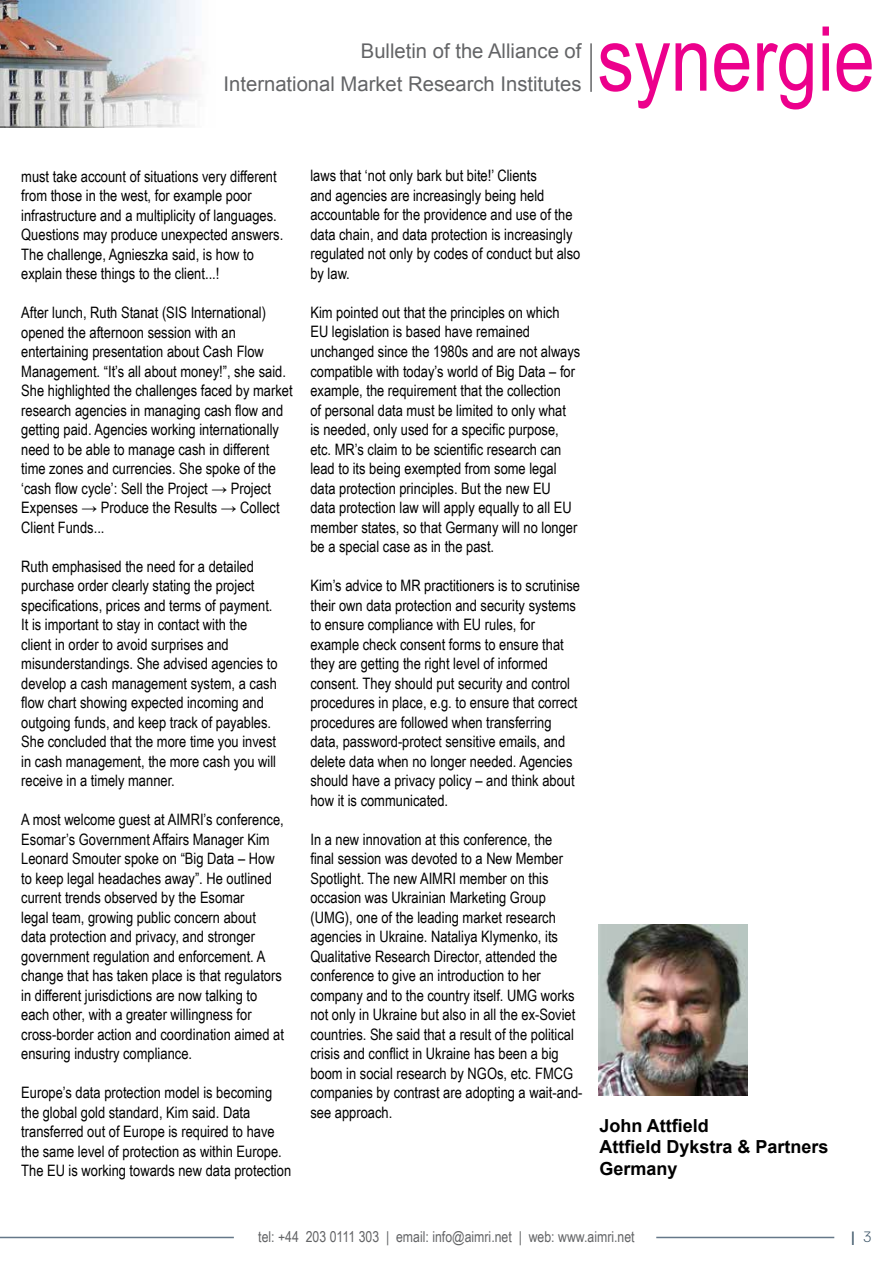
<style>
.page{position:relative;width:893px;height:1263px;background:#fff}
.page>*{position:absolute;margin:0;border:0;box-sizing:border-box;transform-origin:0 0}
.t1{font:20.25px/32.8px "Arial";color:#636466;text-align:right}
.t2{font:700 18px/21.6px "Arial";color:#000}
.t3{font:15.75px/19.5px "Arial Narrow";color:#000}
.t4{font:15px "Arial Narrow";color:#636466}
.t5{font:15px "Replica Pro";color:#425a6c}
.s1{font-weight:300}
</style>
<div class="page">
<hr style="left:0;top:1237px;width:234px;height:1px;background:#657889">
<hr style="left:656px;top:1237px;width:178px;height:1px;background:#657889">
<svg style="left:600px;top:27px;width:272px;height:82px"></svg>
<hr style="left:590px;top:43px;width:2px;height:49px;background:#636466">
<img style="left:0;top:0;width:199px;height:128px">
<img style="left:598px;top:925px;width:149px;height:170px">
<p class="t1" style="left:224px;top:35px;width:359px">Bulletin of the Alliance of<br>International Market Research Institutes</p>
<p class="t3" style="left:21px;top:166px;width:264px">must take account of situations very different from those in the west, for example poor infrastructure and a multiplicity of languages.<br>Questions may produce unexpected answers.<br>The challenge, Agnieszka said, is how to explain these things to the client...!</p>
<p class="t3" style="left:21px;top:302px;width:273px">After lunch, Ruth Stanat (SIS International) opened the afternoon session with an entertaining presentation about Cash Flow Management. “It’s all about money!”, she said.<br>She highlighted the challenges faced by market research agencies in managing cash flow and getting paid. Agencies working internationally need to be able to manage cash in different time zones and currencies. She spoke of the ‘cash flow cycle’: Sell the Project → Project Expenses → Produce the Results → Collect Client Funds...</p>
<p class="t3" style="left:21px;top:556px;width:258px">Ruth emphasised the need for a detailed purchase order clearly stating the project specifications, prices and terms of payment.<br>It is important to stay in contact with the client in order to avoid surprises and misunderstandings. She advised agencies to develop a cash management system, a cash flow chart showing expected incoming and outgoing funds, and keep track of payables.<br>She concluded that the more time you invest in cash management, the more cash you will receive in a timely manner.</p>
<p class="t3" style="left:21px;top:809px;width:264px">A most welcome guest at AIMRI’s conference, Esomar’s Government Affairs Manager Kim Leonard Smouter spoke on “Big Data – How to keep legal headaches away”. He outlined current trends observed by the Esomar<br>legal team, growing public concern about data protection and privacy, and stronger government regulation and enforcement. A change that has taken place is that regulators in different jurisdictions are now talking to each other, with a greater willingness for cross-border action and coordination aimed at ensuring industry compliance.</p>
<p class="t3" style="left:21px;top:1082px;width:271px">Europe’s data protection model is becoming the global gold standard, Kim said. Data transferred out of Europe is required to have the same level of protection as within Europe.<br>The EU is working towards new data protection</p>
<p class="t3" style="left:310px;top:166px;width:271px">laws that ‘not only bark but bite!’ Clients<br>and agencies are increasingly being held accountable for the providence and use of the data chain, and data protection is increasingly regulated not only by codes of conduct but also by law.</p>
<p class="t3" style="left:310px;top:302px;width:271px">Kim pointed out that the principles on which EU legislation is based have remained unchanged since the 1980s and are not always compatible with today’s world of Big Data – for example, the requirement that the collection<br>of personal data must be limited to only what<br>is needed, only used for a specific purpose, etc. MR’s claim to be scientific research can lead to its being exempted from some legal data protection principles. But the new EU<br>data protection law will apply equally to all EU member states, so that Germany will no longer be a special case as in the past.</p>
<p class="t3" style="left:310px;top:575px;width:271px">Kim’s advice to MR practitioners is to scrutinise their own data protection and security systems to ensure compliance with EU rules, for example check consent forms to ensure that they are getting the right level of informed consent. They should put security and control procedures in place, e.g. to ensure that correct procedures are followed when transferring data, password-protect sensitive emails, and delete data when no longer needed. Agencies should have a privacy policy – and think about how it is communicated.</p>
<p class="t3" style="left:310px;top:829px;width:274px">In a new innovation at this conference, the<br>final session was devoted to a New Member Spotlight. The new AIMRI member on this occasion was Ukrainian Marketing Group (UMG), one of the leading market research agencies in Ukraine. Nataliya Klymenko, its Qualitative Research Director, attended the conference to give an introduction to her company and to the country itself. UMG works not only in Ukraine but also in all the ex-Soviet countries. She said that a result of the political crisis and conflict in Ukraine has been a big boom in social research by NGOs, etc. FMCG companies by contrast are adopting a wait-and&shy;see approach.</p>
<p class="t2" style="left:600px;top:1114px;width:231px">John Attfield<br>Attfield Dykstra &amp; Partners<br>Germany</p>
<p class="t4" style="left:258px;top:1225px;width:378px">tel: +44 203 0111 303 | email: info@aimri.net | web: www.aimri.net</p>
<p class="t5" style="left:850px;top:1228px;width:22px">| <span class="s1">3</span></p>
</div>
